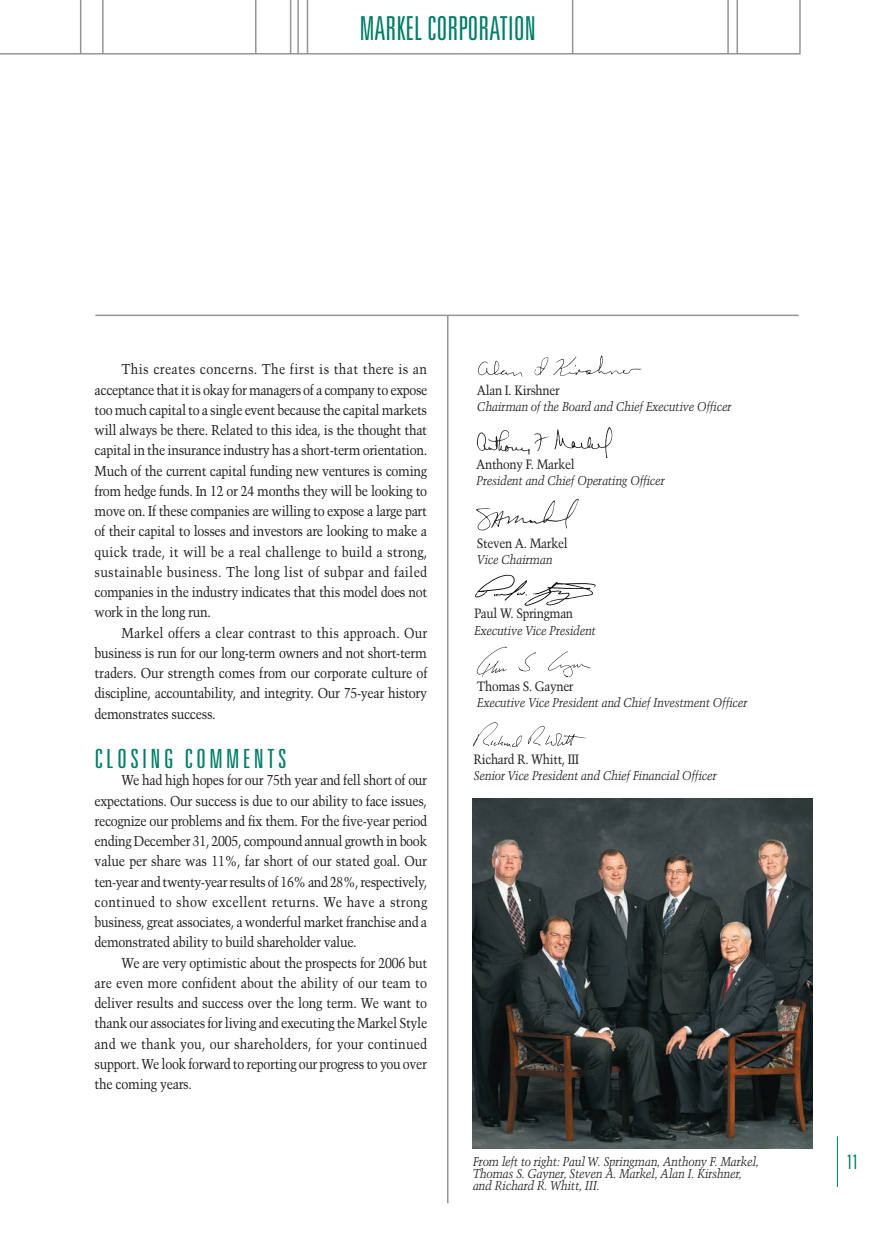
<style>
.page{position:relative;width:891px;height:1242px;background:#fff}
.page>*{position:absolute;margin:0;border:0;box-sizing:border-box;transform-origin:0 0}
.t1{font:300 ultra-condensed 33px "Univers";color:#007d67}
.t2{font:300 ultra-condensed 26.4px "Univers";letter-spacing:.11em;color:#007d67;scale:1.14 1}
.t3{font:300 ultra-condensed 19.95px "Univers";color:#007d67}
.t4{font:14.25px "Trump Mediaeval";letter-spacing:-.03em;color:#231f20;scale:.88 1}
.t5{font:14.25px "Trump Mediaeval";letter-spacing:.005em;color:#231f20;scale:.88 1}
.t6{font:14.25px "Trump Mediaeval";letter-spacing:.02em;color:#231f20;scale:.88 1}
.t7{font:14.25px "Trump Mediaeval";letter-spacing:-.01em;color:#231f20;scale:.88 1}
.t8{font:14.25px "Trump Mediaeval";color:#231f20;scale:.88 1}
.t9{font:13.5px "Trump Mediaeval";letter-spacing:-.03em;color:#231f20;scale:.88 1}
.t10{font:italic 12.75px/12px "Trump Mediaeval";letter-spacing:-.03em;color:#231f20;scale:.88 1}
</style>
<div class="page">
<svg style="left:0;top:0;width:801px;height:55px"></svg>
<hr style="left:737px;top:0;width:1px;height:54px;background:#939598">
<hr style="left:727px;top:0;width:2px;height:54px;background:#939598">
<hr style="left:80px;top:0;width:1px;height:54px;background:#939598">
<hr style="left:102px;top:0;width:2px;height:54px;background:#939598">
<hr style="left:290px;top:0;width:1px;height:54px;background:#939598">
<hr style="left:297px;top:0;width:2px;height:54px;background:#939598">
<hr style="left:255px;top:0;width:2px;height:54px;background:#939598">
<hr style="left:307px;top:0;width:1px;height:54px;background:#939598">
<hr style="left:572px;top:0;width:1px;height:54px;background:#939598">
<hr style="left:447px;top:315px;width:2px;height:888px;background:#939598">
<hr style="left:95px;top:315px;width:704px;height:1px;background:#939598">
<hr style="left:837px;top:1136px;width:1px;height:51px;background:#007d67">
<img style="left:476px;top:498px;width:103px;height:33px">
<img style="left:478px;top:355px;width:164px;height:22px">
<img style="left:476px;top:427px;width:137px;height:30px">
<img style="left:473px;top:799px;width:339px;height:349px">
<img style="left:475px;top:574px;width:121px;height:32px">
<img style="left:476px;top:646px;width:115px;height:32px">
<img style="left:473px;top:722px;width:114px;height:25px">
<p class="t1" style="left:360px;top:16px;width:177px">MARKEL CORPORATION</p>
<p class="t6" style="left:122px;top:361px;width:349px">This creates concerns. The first is that there is an</p>
<p class="t4" style="left:95px;top:381px;width:380px">acceptance that it is okay for managers of a company to expose</p>
<p class="t4" style="left:95px;top:402px;width:379px">too much capital to a single event because the capital markets</p>
<p class="t4" style="left:95px;top:422px;width:379px">will always be there. Related to this idea, is the thought that</p>
<p class="t4" style="left:95px;top:442px;width:379px">capital in the insurance industry has a short-term orientation.</p>
<p class="t4" style="left:95px;top:462px;width:379px">Much of the current capital funding new ventures is coming</p>
<p class="t4" style="left:95px;top:483px;width:379px">from hedge funds. In 12 or 24 months they will be looking to</p>
<p class="t4" style="left:95px;top:503px;width:379px">move on. If these companies are willing to expose a large part</p>
<p class="t4" style="left:95px;top:523px;width:379px">of their capital to losses and investors are looking to make a</p>
<p class="t5" style="left:95px;top:543px;width:380px">quick trade, it will be a real challenge to build a strong,</p>
<p class="t6" style="left:95px;top:564px;width:379px">sustainable business. The long list of subpar and failed</p>
<p class="t4" style="left:95px;top:584px;width:379px">companies in the industry indicates that this model does not</p>
<p class="t4" style="left:95px;top:604px;width:134px">work in the long run.</p>
<p class="t5" style="left:122px;top:624px;width:349px">Markel offers a clear contrast to this approach. Our</p>
<p class="t4" style="left:95px;top:645px;width:379px">business is run for our long-term owners and not short-term</p>
<p class="t7" style="left:95px;top:665px;width:380px">traders. Our strength comes from our corporate culture of</p>
<p class="t4" style="left:95px;top:685px;width:379px">discipline, accountability, and integrity. Our 75-year history</p>
<p class="t4" style="left:95px;top:705px;width:139px">demonstrates success.</p>
<p class="t2" style="left:95px;top:749px;width:170px">CLOSING COMMENTS</p>
<p class="t4" style="left:122px;top:772px;width:349px">We had high hopes for our 75th year and fell short of our</p>
<p class="t4" style="left:95px;top:792px;width:379px">expectations. Our success is due to our ability to face issues,</p>
<p class="t4" style="left:95px;top:813px;width:379px">recognize our problems and fix them. For the five-year period</p>
<p class="t4" style="left:95px;top:833px;width:379px">ending December 31, 2005, compound annual growth in book</p>
<p class="t4" style="left:95px;top:853px;width:379px">value per share was 11%, far short of our stated goal. Our</p>
<p class="t4" style="left:95px;top:873px;width:380px">ten-year and twenty-year results of 16% and 28%, respectively,</p>
<p class="t6" style="left:95px;top:894px;width:380px">continued to show excellent returns. We have a strong</p>
<p class="t4" style="left:95px;top:914px;width:379px">business, great associates, a wonderful market franchise and a</p>
<p class="t4" style="left:95px;top:934px;width:299px">demonstrated ability to build shareholder value.</p>
<p class="t4" style="left:122px;top:954px;width:349px">We are very optimistic about the prospects for 2006 but</p>
<p class="t8" style="left:95px;top:975px;width:379px">are even more confident about the ability of our team to</p>
<p class="t4" style="left:95px;top:995px;width:379px">deliver results and success over the long term. We want to</p>
<p class="t4" style="left:95px;top:1015px;width:380px">thank our associates for living and executing the Markel Style</p>
<p class="t5" style="left:95px;top:1035px;width:379px">and we thank you, our shareholders, for your continued</p>
<p class="t4" style="left:95px;top:1056px;width:379px">support. We look forward to reporting our progress to you over</p>
<p class="t4" style="left:95px;top:1076px;width:112px">the coming years.</p>
<p class="t9" style="left:477px;top:382px;width:96px">Alan I. Kirshner</p>
<p class="t10" style="left:477px;top:401px;width:291px">Chairman of the Board and Chief Executive Officer</p>
<p class="t9" style="left:476px;top:456px;width:113px">Anthony F. Markel</p>
<p class="t10" style="left:476px;top:475px;width:216px">President and Chief Operating Officer</p>
<p class="t9" style="left:477px;top:535px;width:105px">Steven A. Markel</p>
<p class="t10" style="left:477px;top:554px;width:88px">Vice Chairman</p>
<p class="t9" style="left:474px;top:606px;width:114px">Paul W. Springman</p>
<p class="t10" style="left:474px;top:625px;width:140px">Executive Vice President</p>
<p class="t9" style="left:477px;top:678px;width:111px">Thomas S. Gayner</p>
<p class="t10" style="left:477px;top:697px;width:309px">Executive Vice President and Chief Investment Officer</p>
<p class="t9" style="left:474px;top:751px;width:121px">Richard R. Whitt, III</p>
<p class="t10" style="left:474px;top:770px;width:278px">Senior Vice President and Chief Financial Officer</p>
<p class="t10" style="left:473px;top:1156px;width:327px">From left to right: Paul W. Springman, Anthony F. Markel,</p>
<p class="t3" style="left:847px;top:1155px;width:13px">11</p>
<p class="t10" style="left:473px;top:1168px;width:307px">Thomas S. Gayner, Steven A. Markel, Alan I. Kirshner, and Richard R. Whitt, III.</p>
</div>
